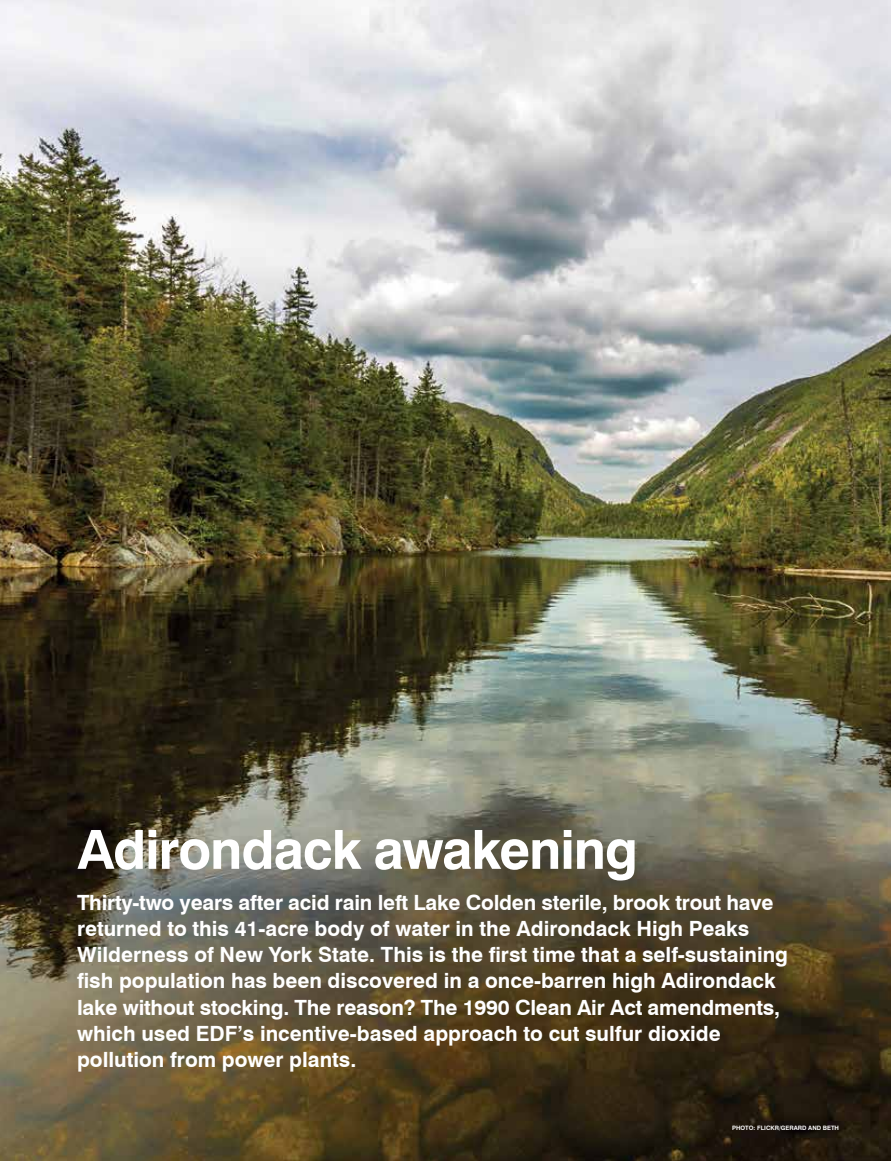
<style>
.page{position:relative;width:891px;height:1161px;background:#fff}
.page>*{position:absolute;margin:0;border:0;box-sizing:border-box;transform-origin:0 0}
.t1{font:700 54px "Swiss 721 BT";letter-spacing:-.02em;color:#fff}
.t2{font:700 21px/26.2px "Swiss 721 BT";color:#fff}
.t3{font:700 6px "Swiss 721 BT";color:#fff}
</style>
<div class="page">
<img style="left:0;top:0;width:891px;height:1161px">
<h1 class="t1" style="left:77px;top:817px;width:562px">Adirondack awakening</h1>
<p class="t2" style="left:77px;top:889px;width:713px">Thirty-two years after acid rain left Lake Colden sterile, brook trout have returned to this 41-acre body of water in the Adirondack High Peaks Wilderness of New York State. This is the first time that a self-sustaining fish population has been discovered in a once-barren high Adirondack lake without stocking. The reason? The 1990 Clean Air Act amendments, which used EDF’s incentive-based approach to cut sulfur dioxide pollution from power plants.</p>
<p class="t3" style="left:732px;top:1125px;width:108px">PHOTO: FLICKR/GERARD AND BETH</p>
</div>
